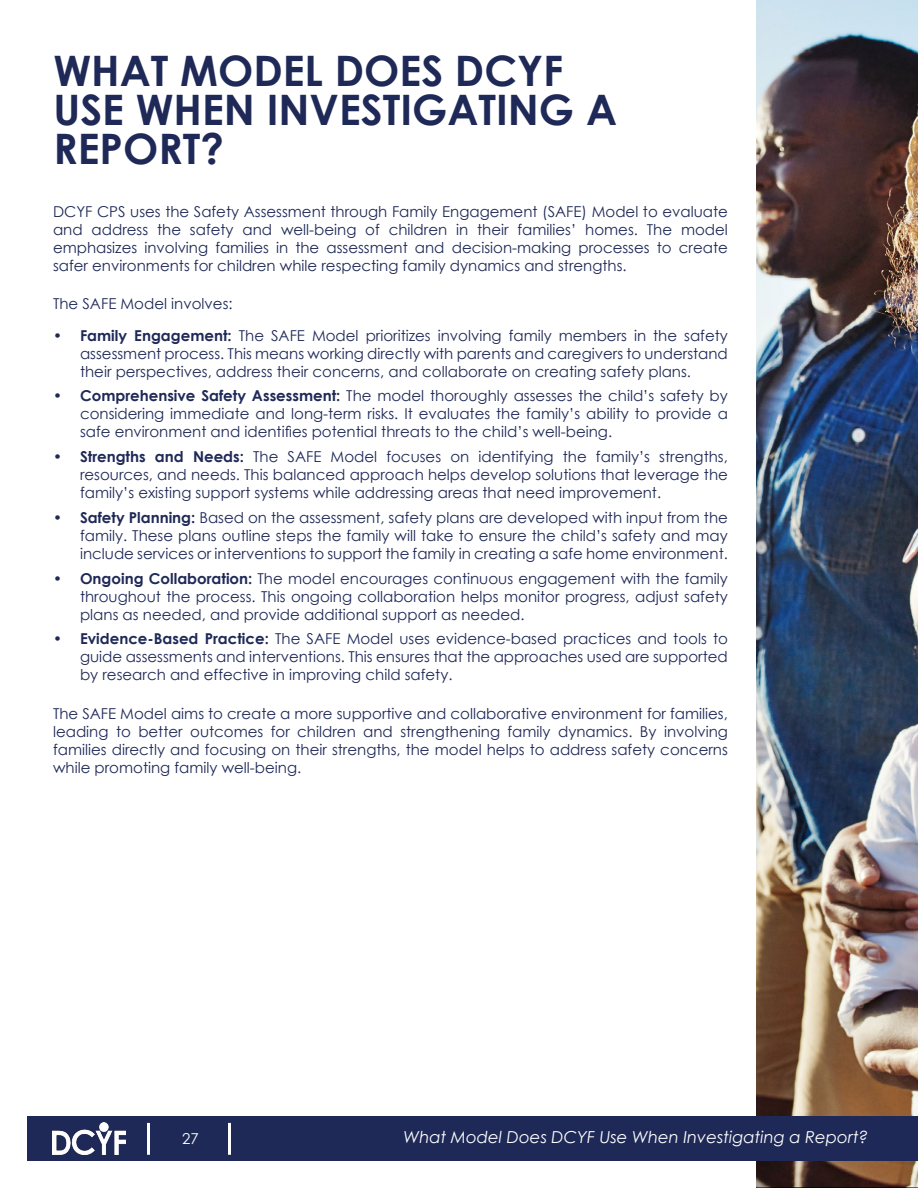
<style>
.page{position:relative;width:918px;height:1188px;background:#fff}
.page>*{position:absolute;margin:0;border:0;box-sizing:border-box;transform-origin:0 0}
.t1{font:700 42px/39px "Century Gothic";color:#1f2957}
.t2{font:italic 16.5px "Century Gothic";color:#fff}
.t3{font:15px/18px "Century Gothic";color:#1f2957;text-align:justify}
.t4{font:15px "Century Gothic";color:#fff}
.s1{font-weight:700}
</style>
<div class="page">
<div style="left:27px;top:1117px;width:891px;height:44px;background:#1f2957"></div>
<img style="left:53px;top:1123px;width:72px;height:32px">
<hr style="left:147px;top:1123px;width:3px;height:32px;background:#fff">
<hr style="left:228px;top:1123px;width:3px;height:32px;background:#fff">
<img style="left:756px;top:0;width:162px;height:1188px">
<div style="left:755px;top:1117px;width:163px;height:44px;background:#1f2957"></div>
<h1 class="t1" style="left:53px;top:49px;width:565px">WHAT MODEL DOES DCYF<br>USE WHEN INVESTIGATING A<br>REPORT?</h1>
<p class="t3" style="left:53px;top:202px;width:676px">DCYF CPS uses the Safety Assessment through Family Engagement (SAFE) Model to evaluate and address the safety and well-being of children in their families’ homes. The model emphasizes involving families in the assessment and decision-making processes to create safer environments for children while respecting family dynamics and strengths.</p>
<p class="t3" style="left:53px;top:294px;width:181px">The SAFE Model involves:</p>
<p class="t3" style="left:80px;top:326px;width:649px;text-indent:-27px"><span class="s1">• Family Engagement:</span> The SAFE Model prioritizes involving family members in the safety assessment process. This means working directly with parents and caregivers to understand their perspectives, address their concerns, and collaborate on creating safety plans.</p>
<p class="t3" style="left:80px;top:387px;width:649px;text-indent:-27px"><span class="s1">• Comprehensive Safety Assessment:</span> The model thoroughly assesses the child’s safety by considering immediate and long-term risks. It evaluates the family’s ability to provide a safe environment and identifies potential threats to the child’s well-being.</p>
<p class="t3" style="left:80px;top:447px;width:649px;text-indent:-27px"><span class="s1">• Strengths and Needs:</span> The SAFE Model focuses on identifying the family’s strengths, resources, and needs. This balanced approach helps develop solutions that leverage the family’s existing support systems while addressing areas that need improvement.</p>
<p class="t3" style="left:80px;top:508px;width:649px;text-indent:-27px"><span class="s1">• Safety Planning:</span> Based on the assessment, safety plans are developed with input from the family. These plans outline steps the family will take to ensure the child’s safety and may include services or interventions to support the family in creating a safe home environment.</p>
<p class="t3" style="left:80px;top:569px;width:649px;text-indent:-27px"><span class="s1">• Ongoing Collaboration:</span> The model encourages continuous engagement with the family throughout the process. This ongoing collaboration helps monitor progress, adjust safety plans as needed, and provide additional support as needed.</p>
<p class="t3" style="left:80px;top:630px;width:649px;text-indent:-27px"><span class="s1">• Evidence-Based Practice:</span> The SAFE Model uses evidence-based practices and tools to guide assessments and interventions. This ensures that the approaches used are supported by research and effective in improving child safety.</p>
<p class="t3" style="left:53px;top:704px;width:676px">The SAFE Model aims to create a more supportive and collaborative environment for families, leading to better outcomes for children and strengthening family dynamics. By involving families directly and focusing on their strengths, the model helps to address safety concerns while promoting family well-being.</p>
<p class="t4" style="left:182px;top:1128px;width:18px">27</p>
<p class="t2" style="left:404px;top:1126px;width:466px">What Model Does DCYF Use When Investigating a Report?</p>
</div>
